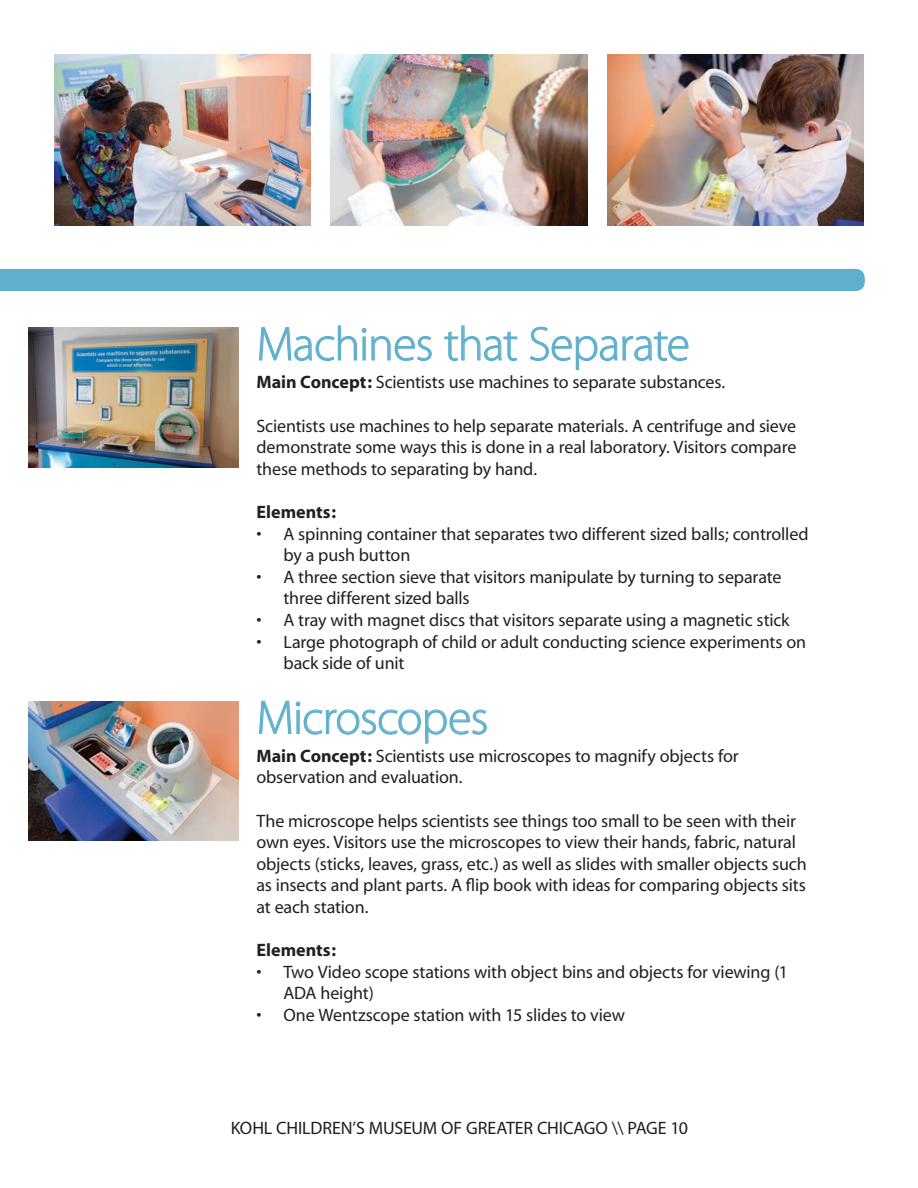
<style>
.page{position:relative;width:918px;height:1188px;background:#fff}
.page>*{position:absolute;margin:0;border:0;box-sizing:border-box;transform-origin:0 0}
.t1{font:300 48px "Myriad Pro";letter-spacing:-.02em;color:#5fafcd}
.t2{font:18px/21.6px "Myriad";letter-spacing:-.01em;color:#231f20}
.t3{font:700 18px "Myriad";color:#231f20}
.s1{font-weight:700}
</style>
<div class="page">
<div style="left:0;top:269px;width:865px;height:22px;background:#5fafcd"></div>
<svg style="left:259px;top:325px;width:173px;height:36px"></svg>
<svg style="left:444px;top:325px;width:74px;height:36px"></svg>
<svg style="left:530px;top:326px;width:159px;height:44px"></svg>
<svg style="left:259px;top:700px;width:228px;height:44px"></svg>
<img style="left:29px;top:328px;width:209px;height:139px">
<img style="left:29px;top:701px;width:209px;height:140px">
<img style="left:331px;top:54px;width:256px;height:171px">
<img style="left:607px;top:54px;width:257px;height:171px">
<img style="left:54px;top:54px;width:257px;height:171px">
<h1 class="t1" style="left:256px;top:315px;width:435px">Machines that Separate</h1>
<p class="t2" style="left:256px;top:372px;width:470px"><span class="s1">Main Concept:</span> Scientists use machines to separate substances.</p>
<p class="t2" style="left:256px;top:416px;width:541px;text-align:justify">Scientists use machines to help separate materials. A centrifuge and sieve demonstrate some ways this is done in a real laboratory. Visitors compare these methods to separating by hand.</p>
<p class="t3" style="left:256px;top:503px;width:81px">Elements:</p>
<p class="t2" style="left:284px;top:524px;width:527px;text-indent:-27px">• A spinning container that separates two different sized balls; controlled by a push button</p>
<p class="t2" style="left:284px;top:567px;width:500px;text-indent:-27px">• A three section sieve that visitors manipulate by turning to separate three different sized balls</p>
<p class="t2" style="left:256px;top:610px;width:535px">• A tray with magnet discs that visitors separate using a magnetic stick</p>
<p class="t2" style="left:284px;top:632px;width:524px;text-indent:-27px">• Large photograph of child or adult conducting science experiments on back side of unit</p>
<h1 class="t1" style="left:256px;top:689px;width:233px">Microscopes</h1>
<p class="t2" style="left:256px;top:746px;width:484px"><span class="s1">Main Concept:</span> Scientists use microscopes to magnify objects for observation and evaluation.</p>
<p class="t2" style="left:256px;top:811px;width:552px">The microscope helps scientists see things too small to be seen with their own eyes. Visitors use the microscopes to view their hands, fabric, natural objects (sticks, leaves, grass, etc.) as well as slides with smaller objects such as insects and plant parts. A flip book with ideas for comparing objects sits at each station.</p>
<p class="t3" style="left:256px;top:941px;width:81px">Elements:</p>
<p class="t2" style="left:284px;top:962px;width:506px;text-indent:-27px">• Two Video scope stations with object bins and objects for viewing (1<br>ADA height)</p>
<p class="t2" style="left:256px;top:1005px;width:370px">• One Wentzscope station with 15 slides to view</p>
<p class="t2" style="left:231px;top:1118px;width:459px">KOHL CHILDREN’S MUSEUM OF GREATER CHICAGO \\ PAGE 10</p>
</div>
